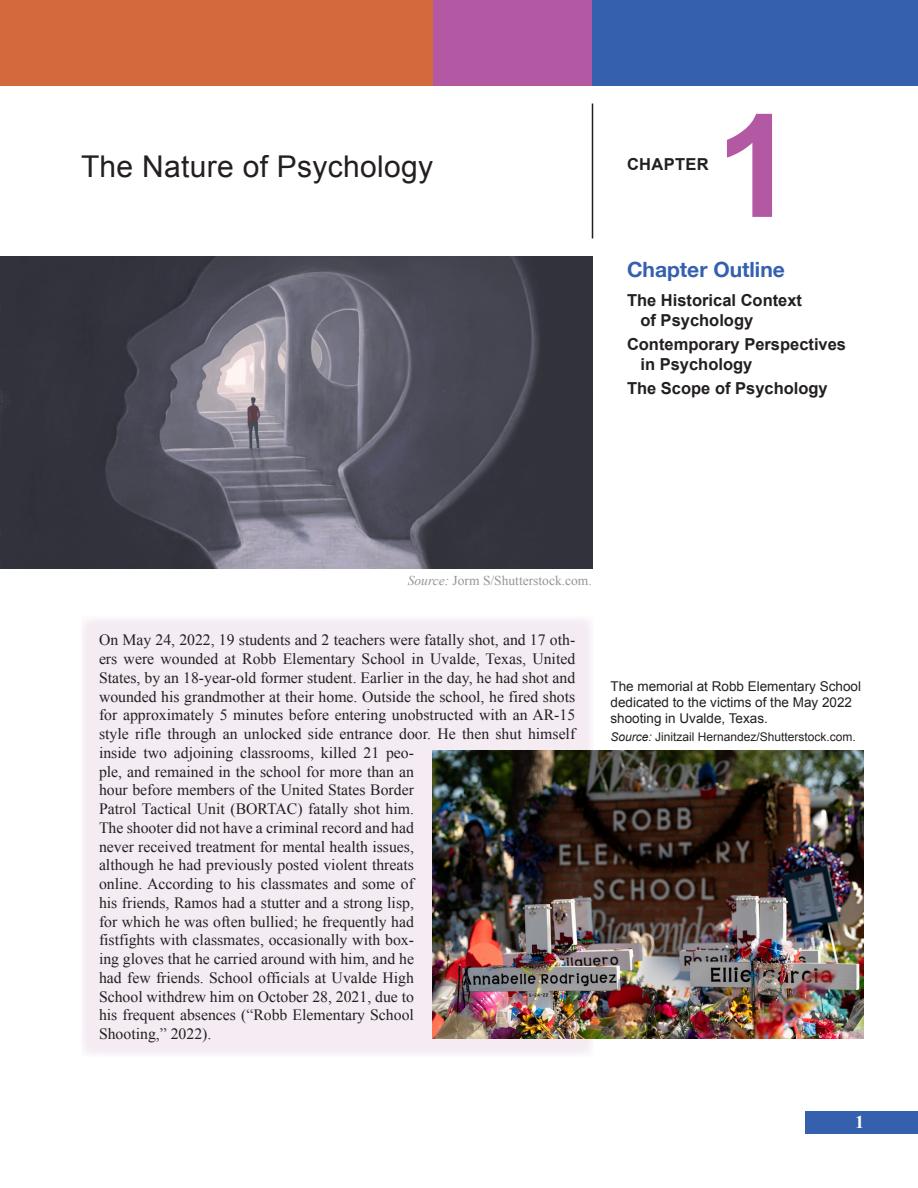
<style>
.page{position:relative;width:918px;height:1188px;background:#fff}
.page>*{position:absolute;margin:0;border:0;box-sizing:border-box;transform-origin:0 0}
.cn{font:700 143.4px "Arial";color:#b358a3}
.ct{font:30px "Arial";letter-spacing:.01em;color:#231f20}
.loh{font:700 21px "Helvetica Neue";color:#3460ad}
.rf{font:700 18px "Times New Roman";color:#fff}
.cobj{font:700 16.5px/19.8px "Arial";color:#231f20}
.cntx{font:700 16.5px "Arial";letter-spacing:.02em;color:#231f20}
.t1{font:15.75px/18.8px "Times New Roman";color:#231f20}
.fc{font:13.5px/16.2px "Arial";color:#231f20}
.phcr{font:13.5px "Times New Roman";color:#939598}
.fcr{font:12px "Arial";color:#231f20}
.s1{font-style:italic}
</style>
<div class="page">
<hr style="left:592px;top:104px;width:1px;height:134px;background:#231f20">
<div style="left:432px;top:0;width:160px;height:86px;background:#b358a3"></div>
<div style="left:592px;top:0;width:326px;height:86px;background:#3460ad"></div>
<div style="left:0;top:0;width:432px;height:86px;background:#d4693b"></div>
<div style="left:81px;top:616px;width:512px;height:441px;background:#f4ebf3"></div>
<img style="left:0;top:256px;width:592px;height:312px">
<img style="left:432px;top:750px;width:432px;height:288px">
<div style="left:806px;top:1111px;width:112px;height:23px;background:#3460ad"></div>
<p class="ct" style="left:81px;top:147px;width:354px">The Nature of Psychology</p>
<p class="cntx" style="left:627px;top:153px;width:83px">CHAPTER</p>
<p class="cn" style="left:716px;top:72px;width:81px">1</p>
<p class="loh" style="left:627px;top:253px;width:159px">Chapter Outline</p>
<p class="cobj" style="left:640px;top:291px;width:163px;text-indent:-14px">The Historical Context of Psychology</p>
<p class="cobj" style="left:640px;top:335px;width:207px;text-indent:-14px">Contemporary Perspectives in Psychology</p>
<p class="cobj" style="left:627px;top:379px;width:202px">The Scope of Psychology</p>
<p class="phcr" style="left:408px;top:572px;width:185px"><span class="s1">Source:</span> Jorm S/Shutterstock.com.</p>
<p class="t1" style="left:99px;top:631px;width:478px">On May 24, 2022, 19 students and 2 teachers were fatally shot, and 17 oth&shy;ers were wounded at Robb Elementary School in Uvalde, Texas, United States, by an 18-year-old former student. Earlier in the day, he had shot and wounded his grandmother at their home. Outside the school, he fired shots for approximately 5 minutes before entering unobstructed with an AR-15 style rifle through an unlocked side entrance door. He then shut himself inside two adjoining classrooms, killed 21 peo-<br>ple, and remained in the school for more than an<br>hour before members of the United States Border<br>Patrol Tactical Unit (BORTAC) fatally shot him.<br>The shooter did not have a criminal record and had<br>never received treatment for mental health issues,<br>although he had previously posted violent threats<br>online. According to his classmates and some of<br>his friends, Ramos had a stutter and a strong lisp,<br>for which he was often bullied; he frequently had<br>fistfights with classmates, occasionally with box-<br>ing gloves that he carried around with him, and he<br>had few friends. School officials at Uvalde High<br>School withdrew him on October 28, 2021, due to<br>his frequent absences (“Robb Elementary School<br>Shooting,” 2022).</p>
<p class="fc" style="left:610px;top:678px;width:252px">The memorial at Robb Elementary School dedicated to the victims of the May 2022 shooting in Uvalde, Texas.</p>
<p class="fcr" style="left:610px;top:729px;width:247px"><span class="s1">Source:</span> Jinitzail Hernandez/Shutterstock.com.</p>
<p class="rf" style="left:855px;top:1110px;width:10px">1</p>
</div>
